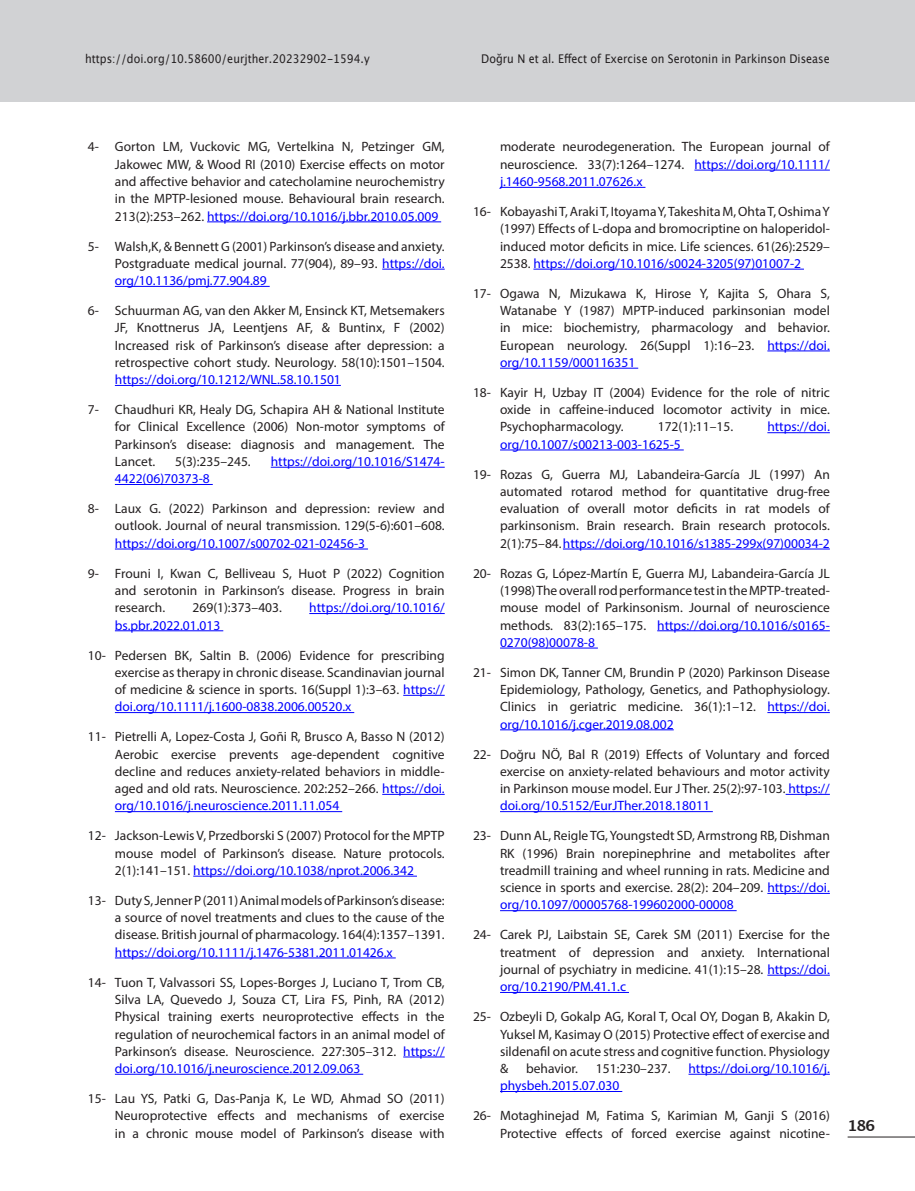
<style>
.page{position:relative;width:915px;height:1191px;background:#fff}
.page>*{position:absolute;margin:0;border:0;box-sizing:border-box;transform-origin:0 0}
.t1{font:700 15px "Lucida Grande";color:#231f20}
.t2{font:13.5px/17.2px "Myriad Pro";color:#231f20;text-align:justify}
.t3{font:13.5px "Myriad Pro";color:#00f}
.t4{font:12px "Lucida Grande";color:#231f20;scale:.9 1}
.s1{color:#00f}
</style>
<div class="page">
<div style="left:0;top:0;width:914px;height:102px;background:#d1d2d4"></div>
<hr style="left:847px;top:1136px;width:67px;height:1px;background:#231f20">
<hr style="left:207px;top:221px;width:234px;height:1px;background:#00f">
<hr style="left:382px;top:269px;width:62px;height:1px;background:#00f">
<hr style="left:115px;top:286px;width:154px;height:1px;background:#00f">
<hr style="left:115px;top:385px;width:226px;height:1px;background:#00f">
<hr style="left:271px;top:467px;width:173px;height:1px;background:#00f">
<hr style="left:115px;top:484px;width:98px;height:1px;background:#00f">
<hr style="left:115px;top:548px;width:253px;height:1px;background:#00f">
<hr style="left:309px;top:613px;width:135px;height:1px;background:#00f">
<hr style="left:115px;top:630px;width:108px;height:1px;background:#00f">
<hr style="left:403px;top:695px;width:41px;height:1px;background:#00f">
<hr style="left:115px;top:712px;width:239px;height:1px;background:#00f">
<hr style="left:382px;top:794px;width:62px;height:1px;background:#00f">
<hr style="left:115px;top:811px;width:227px;height:1px;background:#00f">
<hr style="left:193px;top:875px;width:224px;height:1px;background:#00f">
<hr style="left:115px;top:957px;width:280px;height:1px;background:#00f">
<hr style="left:403px;top:1056px;width:41px;height:1px;background:#00f">
<hr style="left:115px;top:1074px;width:248px;height:1px;background:#00f">
<hr style="left:694px;top:170px;width:135px;height:1px;background:#00f">
<hr style="left:500px;top:187px;width:145px;height:1px;background:#00f">
<hr style="left:533px;top:269px;width:270px;height:1px;background:#00f">
<hr style="left:767px;top:350px;width:62px;height:1px;background:#00f">
<hr style="left:500px;top:368px;width:138px;height:1px;background:#00f">
<hr style="left:767px;top:432px;width:62px;height:1px;background:#00f">
<hr style="left:500px;top:449px;width:183px;height:1px;background:#00f">
<hr style="left:562px;top:548px;width:267px;height:1px;background:#00f">
<hr style="left:657px;top:630px;width:172px;height:1px;background:#00f">
<hr style="left:500px;top:647px;width:97px;height:1px;background:#00f">
<hr style="left:767px;top:712px;width:62px;height:1px;background:#00f">
<hr style="left:500px;top:729px;width:173px;height:1px;background:#00f">
<hr style="left:785px;top:794px;width:44px;height:1px;background:#00f">
<hr style="left:500px;top:811px;width:212px;height:1px;background:#00f">
<hr style="left:767px;top:893px;width:62px;height:1px;background:#00f">
<hr style="left:500px;top:910px;width:236px;height:1px;background:#00f">
<hr style="left:767px;top:974px;width:62px;height:1px;background:#00f">
<hr style="left:500px;top:992px;width:128px;height:1px;background:#00f">
<hr style="left:688px;top:1074px;width:141px;height:1px;background:#00f">
<hr style="left:500px;top:1091px;width:122px;height:1px;background:#00f">
<p class="t4" style="left:85px;top:51px;width:317px">https://doi.org/10.58600/eurjther.20232902-1594.y</p>
<p class="t4" style="left:481px;top:52px;width:388px">Doğru N et al. Effect of Exercise on Serotonin in Parkinson Disease</p>
<p class="t2" style="left:115px;top:138px;width:331px;text-indent:-27px">4- Gorton LM, Vuckovic MG, Vertelkina N, Petzinger GM, Jakowec MW, &amp; Wood RI (2010) Exercise effects on motor and affective behavior and catecholamine neurochemistry in the MPTP-lesioned mouse. Behavioural brain research.<br>213(2):253–262. <span class="s1">https://doi.org/10.1016/j.bbr.2010.05.009</span></p>
<p class="t2" style="left:115px;top:237px;width:331px;text-indent:-27px">5- Walsh,K, &amp; Bennett G (2001) Parkinson’s disease and anxiety.<br>Postgraduate medical journal. 77(904), 89–93. <span class="s1">https://doi. org/10.1136/pmj.77.904.89</span></p>
<p class="t2" style="left:115px;top:302px;width:331px;text-indent:-27px">6- Schuurman AG, van den Akker M, Ensinck KT, Metsemakers JF, Knottnerus JA, Leentjens AF, &amp; Buntinx, F (2002)<br>Increased risk of Parkinson’s disease after depression: a retrospective cohort study. Neurology. 58(10):1501–1504.</p>
<p class="t3" style="left:115px;top:371px;width:227px">https://doi.org/10.1212/WNL.58.10.1501</p>
<p class="t2" style="left:115px;top:401px;width:331px;text-indent:-27px">7- Chaudhuri KR, Healy DG, Schapira AH &amp; National Institute for Clinical Excellence (2006) Non-motor symptoms of Parkinson’s disease: diagnosis and management. The Lancet.</p>
<p class="t2" style="left:175px;top:452px;width:77px">5(3):235–245.</p>
<p class="t3" style="left:271px;top:453px;width:175px">https://doi.org/10.1016/S1474-</p>
<p class="t3" style="left:115px;top:470px;width:96px">4422(06)70373-8</p>
<p class="t2" style="left:88px;top:500px;width:358px;text-align:right">8- Laux G. (2022) Parkinson and depression: review and outlook. Journal of neural transmission. 129(5-6):601–608.</p>
<p class="t3" style="left:115px;top:535px;width:252px">https://doi.org/10.1007/s00702-021-02456-3</p>
<p class="t2" style="left:115px;top:564px;width:331px;text-indent:-27px">9- Frouni I, Kwan C, Belliveau S, Huot P (2022) Cognition and serotonin in Parkinson’s disease. Progress in brain research.</p>
<p class="t2" style="left:192px;top:599px;width:91px">269(1):373–403.</p>
<p class="t3" style="left:309px;top:599px;width:137px">https://doi.org/10.1016/</p>
<p class="t3" style="left:115px;top:616px;width:107px">bs.pbr.2022.01.013</p>
<p class="t2" style="left:115px;top:646px;width:331px;text-indent:-27px">10- Pedersen BK, Saltin B. (2006) Evidence for prescribing exercise as therapy in chronic disease. Scandinavian journal of medicine &amp; science in sports. 16(Suppl 1):3–63. <span class="s1">https:// doi.org/10.1111/j.1600-0838.2006.00520.x</span></p>
<p class="t2" style="left:115px;top:728px;width:331px;text-indent:-27px">11- Pietrelli A, Lopez-Costa J, Goñi R, Brusco A, Basso N (2012)<br>Aerobic exercise prevents age-dependent cognitive decline and reduces anxiety-related behaviors in middle&shy;aged and old rats. Neuroscience. 202:252–266. <span class="s1">https://doi. org/10.1016/j.neuroscience.2011.11.054</span></p>
<p class="t2" style="left:115px;top:827px;width:331px;text-indent:-27px">12- Jackson-Lewis V, Przedborski S (2007) Protocol for the MPTP mouse model of Parkinson’s disease. Nature protocols.<br>2(1):141–151. <span class="s1">https://doi.org/10.1038/nprot.2006.342</span></p>
<p class="t2" style="left:115px;top:891px;width:331px;text-indent:-27px">13- Duty S, Jenner P (2011) Animal models of Parkinson’s disease: a source of novel treatments and clues to the cause of the disease. British journal of pharmacology. 164(4):1357–1391.</p>
<p class="t3" style="left:115px;top:944px;width:279px">https://doi.org/10.1111/j.1476-5381.2011.01426.x</p>
<p class="t2" style="left:115px;top:973px;width:331px;text-indent:-27px">14- Tuon T, Valvassori SS, Lopes-Borges J, Luciano T, Trom CB, Silva LA, Quevedo J, Souza CT, Lira FS, Pinh, RA (2012)<br>Physical training exerts neuroprotective effects in the regulation of neurochemical factors in an animal model of Parkinson’s disease. Neuroscience. 227:305–312. <span class="s1">https:// doi.org/10.1016/j.neuroscience.2012.09.063</span></p>
<p class="t2" style="left:115px;top:1089px;width:331px;text-indent:-27px">15- Lau YS, Patki G, Das-Panja K, Le WD, Ahmad SO (2011)<br>Neuroprotective effects and mechanisms of exercise in a chronic mouse model of Parkinson’s disease with</p>
<p class="t2" style="left:500px;top:138px;width:331px">moderate neurodegeneration. The European journal of neuroscience. 33(7):1264–1274. <span class="s1">https://doi.org/10.1111/ j.1460-9568.2011.07626.x</span></p>
<p class="t2" style="left:500px;top:203px;width:331px;text-indent:-27px">16- Kobayashi T, Araki T, Itoyama Y, Takeshita M, Ohta T, Oshima Y (1997) Effects of L-dopa and bromocriptine on haloperidol&shy;induced motor deficits in mice. Life sciences. 61(26):2529– 2538. <span class="s1">https://doi.org/10.1016/s0024-3205(97)01007-2</span></p>
<p class="t2" style="left:500px;top:284px;width:331px;text-indent:-27px">17- Ogawa N, Mizukawa K, Hirose Y, Kajita S, Ohara S, Watanabe Y (1987) MPTP-induced parkinsonian model in mice: biochemistry, pharmacology and behavior.<br>European neurology. 26(Suppl 1):16–23. <span class="s1">https://doi. org/10.1159/000116351</span></p>
<p class="t2" style="left:500px;top:383px;width:331px;text-indent:-27px">18- Kayir H, Uzbay IT (2004) Evidence for the role of nitric oxide in caffeine-induced locomotor activity in mice.<br>Psychopharmacology.</p>
<p class="t2" style="left:657px;top:418px;width:77px">172(1):11–15.</p>
<p class="t3" style="left:767px;top:418px;width:64px">https://doi.</p>
<p class="t3" style="left:500px;top:436px;width:182px">org/10.1007/s00213-003-1625-5</p>
<p class="t2" style="left:500px;top:465px;width:331px;text-indent:-27px">19- Rozas G, Guerra MJ, Labandeira-García JL (1997) An automated rotarod method for quantitative drug-free evaluation of overall motor deficits in rat models of parkinsonism. Brain research. Brain research protocols.<br>2(1):75–84. <span class="s1">https://doi.org/10.1016/s1385-299x(97)00034-2</span></p>
<p class="t2" style="left:500px;top:564px;width:331px;text-indent:-27px">20- Rozas G, López-Martín E, Guerra MJ, Labandeira-García JL (1998) The overall rod performance test in the MPTP-treated&shy;mouse model of Parkinsonism. Journal of neuroscience methods. 83(2):165–175. <span class="s1">https://doi.org/10.1016/s0165- 0270(98)00078-8</span></p>
<p class="t2" style="left:500px;top:663px;width:331px;text-indent:-27px">21- Simon DK, Tanner CM, Brundin P (2020) Parkinson Disease Epidemiology, Pathology, Genetics, and Pathophysiology.<br>Clinics in geriatric medicine. 36(1):1–12. <span class="s1">https://doi. org/10.1016/j.cger.2019.08.002</span></p>
<p class="t2" style="left:500px;top:745px;width:331px;text-indent:-27px">22- Doğru NÖ, Bal R (2019) Effects of Voluntary and forced exercise on anxiety-related behaviours and motor activity in Parkinson mouse model. Eur J Ther. 25(2):97-103. <span class="s1">https:// doi.org/10.5152/EurJTher.2018.18011</span></p>
<p class="t2" style="left:500px;top:827px;width:331px;text-indent:-27px">23- Dunn AL, Reigle TG, Youngstedt SD, Armstrong RB, Dishman RK (1996) Brain norepinephrine and metabolites after treadmill training and wheel running in rats. Medicine and science in sports and exercise. 28(2): 204–209. <span class="s1">https://doi. org/10.1097/00005768-199602000-00008</span></p>
<p class="t2" style="left:500px;top:926px;width:331px;text-indent:-27px">24- Carek PJ, Laibstain SE, Carek SM (2011) Exercise for the treatment of depression and anxiety. International journal of psychiatry in medicine. 41(1):15–28. <span class="s1">https://doi. org/10.2190/PM.41.1.c</span></p>
<p class="t2" style="left:500px;top:1008px;width:331px;text-indent:-27px">25- Ozbeyli D, Gokalp AG, Koral T, Ocal OY, Dogan B, Akakin D, Yuksel M, Kasimay O (2015) Protective effect of exercise and sildenafil on acute stress and cognitive function. Physiology &amp;</p>
<p class="t2" style="left:526px;top:1059px;width:53px">behavior.</p>
<p class="t2" style="left:595px;top:1059px;width:76px">151:230–237.</p>
<p class="t3" style="left:688px;top:1060px;width:143px">https://doi.org/10.1016/j.</p>
<p class="t3" style="left:500px;top:1077px;width:121px">physbeh.2015.07.030</p>
<p class="t2" style="left:473px;top:1107px;width:358px;text-align:right">26- Motaghinejad M, Fatima S, Karimian M, Ganji S (2016)<br>Protective effects of forced exercise against nicotine-</p>
<p class="t1" style="left:847px;top:1113px;width:29px">186</p>
</div>
